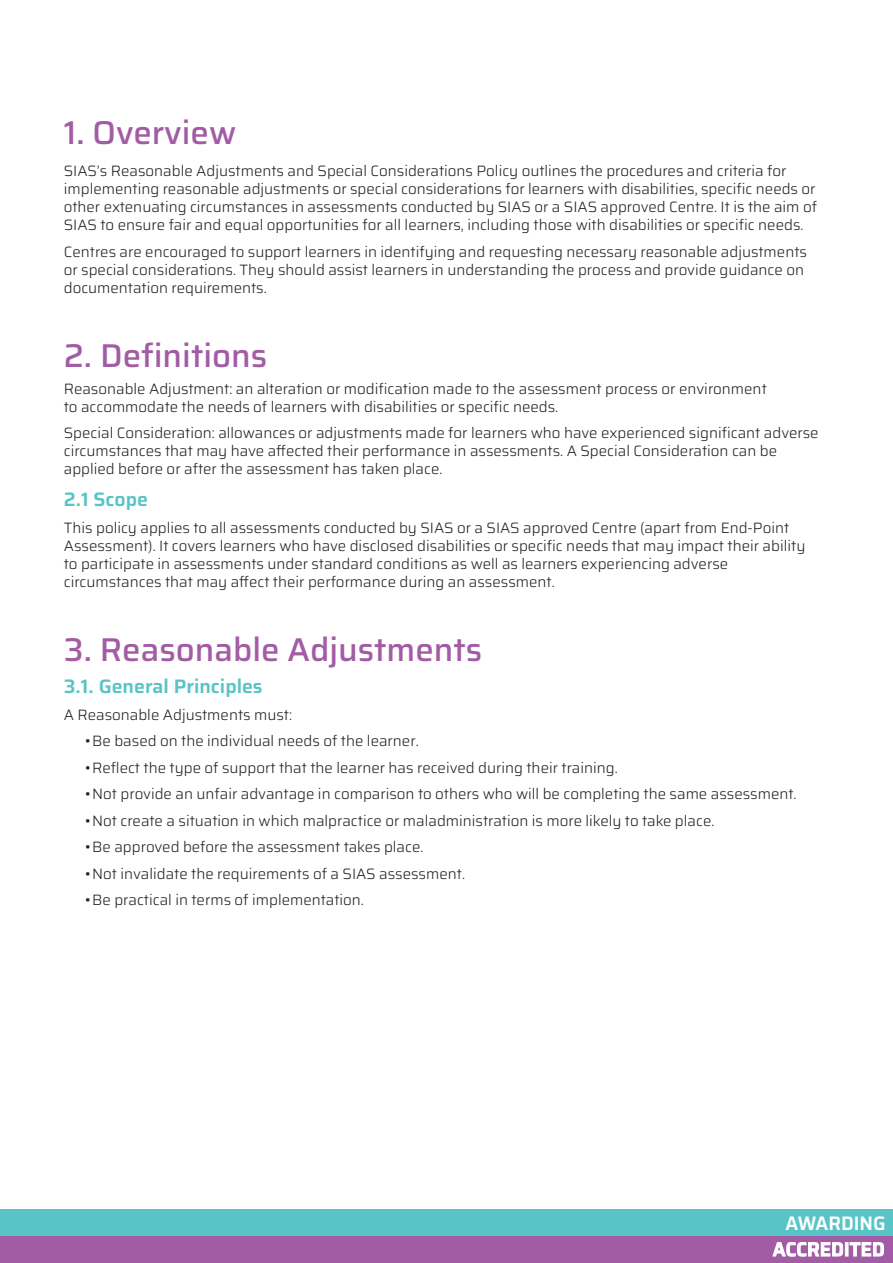
<style>
.page{position:relative;width:893px;height:1263px;background:#fff}
.page>*{position:absolute;margin:0;border:0;box-sizing:border-box;transform-origin:0 0}
.t1{font:500 33px "Saira";color:#a25ca5}
.t2{font:600 19.5px "Saira";color:#59c4c5}
.t3{font:600 19.5px/26.4px "Saira";color:#fff;text-align:right;scale:.96 1}
.t4{font:300 15px/18px "Saira";color:#231f20}
</style>
<div class="page">
<div style="left:0;top:1209px;width:893px;height:27px;background:#59c4c5"></div>
<div style="left:0;top:1236px;width:893px;height:26px;background:#a25ca5"></div>
<p class="t1" style="left:64px;top:105px;width:174px">1. Overview</p>
<p class="t4" style="left:64px;top:161px;width:755px">SIAS’s Reasonable Adjustments and Special Considerations Policy outlines the procedures and criteria for implementing reasonable adjustments or special considerations for learners with disabilities, specific needs or other extenuating circumstances in assessments conducted by SIAS or a SIAS approved Centre. It is the aim of SIAS to ensure fair and equal opportunities for all learners, including those with disabilities or specific needs.</p>
<p class="t4" style="left:64px;top:242px;width:745px">Centres are encouraged to support learners in identifying and requesting necessary reasonable adjustments or special considerations. They should assist learners in understanding the process and provide guidance on documentation requirements.</p>
<p class="t1" style="left:64px;top:329px;width:205px">2. Definitions</p>
<p class="t4" style="left:64px;top:379px;width:704px">Reasonable Adjustment: an alteration or modification made to the assessment process or environment to accommodate the needs of learners with disabilities or specific needs.</p>
<p class="t4" style="left:64px;top:424px;width:756px">Special Consideration: allowances or adjustments made for learners who have experienced significant adverse circumstances that may have affected their performance in assessments. A Special Consideration can be applied before or after the assessment has taken place.</p>
<p class="t2" style="left:64px;top:484px;width:86px">2.1 Scope</p>
<p class="t4" style="left:64px;top:518px;width:743px">This policy applies to all assessments conducted by SIAS or a SIAS approved Centre (apart from End-Point Assessment). It covers learners who have disclosed disabilities or specific needs that may impact their ability to participate in assessments under standard conditions as well as learners experiencing adverse circumstances that may affect their performance during an assessment.</p>
<p class="t1" style="left:64px;top:623px;width:420px">3. Reasonable Adjustments</p>
<p class="t2" style="left:64px;top:671px;width:200px">3.1. General Principles</p>
<p class="t4" style="left:64px;top:705px;width:230px">A Reasonable Adjustments must:</p>
<p class="t4" style="left:85px;top:732px;width:335px">•Be based on the individual needs of the learner.</p>
<p class="t4" style="left:85px;top:758px;width:534px">•Reflect the type of support that the learner has received during their training.</p>
<p class="t4" style="left:85px;top:785px;width:713px">•Not provide an unfair advantage in comparison to others who will be completing the same assessment.</p>
<p class="t4" style="left:85px;top:811px;width:631px">•Not create a situation in which malpractice or maladministration is more likely to take place.</p>
<p class="t4" style="left:85px;top:838px;width:340px">•Be approved before the assessment takes place.</p>
<p class="t4" style="left:85px;top:864px;width:381px">•Not invalidate the requirements of a SIAS assessment.</p>
<p class="t4" style="left:85px;top:891px;width:280px">•Be practical in terms of implementation.</p>
<p class="t3" style="left:773px;top:1209px;width:119px">AWARDING<br>ACCREDITED</p>
</div>
